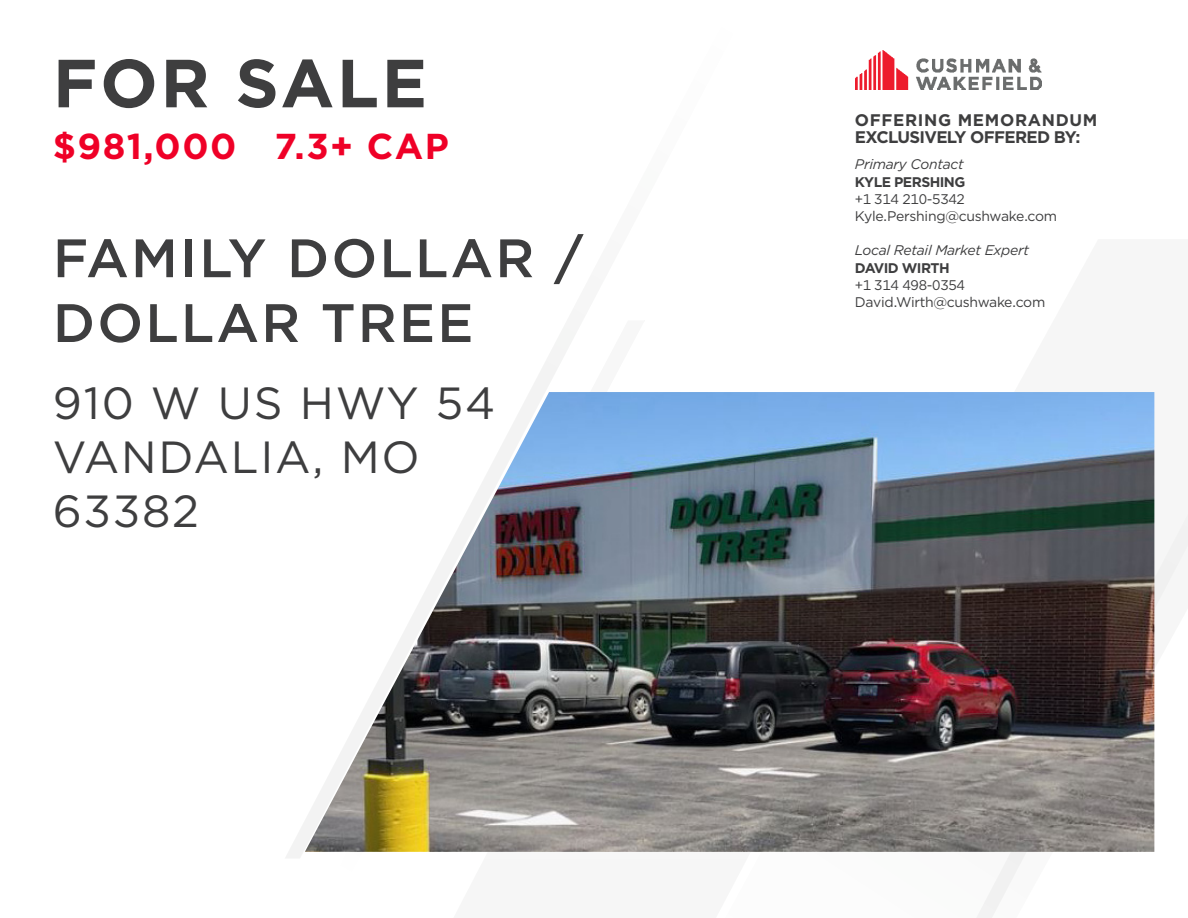
<style>
.page{position:relative;width:1188px;height:918px;background:#fff}
.page>*{position:absolute;margin:0;border:0;box-sizing:border-box;transform-origin:0 0}
.t1{font:700 67.95px "Gotham";letter-spacing:.04em;color:#3e3e3f}
.t2{font:500 54px/64.8px "Gotham";letter-spacing:.04em;color:#3e3e3f}
.t3{font:45px/54px "Gotham";letter-spacing:.04em;color:#3e3e3f}
.t4{font:700 36px "Gotham";letter-spacing:.04em;color:#ef0027}
.Body_Text{font:700 16.8px "Gotham";letter-spacing:-.04em;color:#3e3e3f}
.Body_Text-2{font:700 16.8px "Gotham";letter-spacing:.04em;color:#3e3e3f}
.Body_Text-3{font:13.95px/16.8px "Gotham";letter-spacing:-.02em;color:#3e3e3f}
.Body_Text-4{font:italic 13.95px "Gotham";letter-spacing:-.02em;color:#3e3e3f}
.s1{font-weight:700}
</style>
<div class="page">
<svg style="left:977px;top:392px;width:211px;height:526px"></svg>
<img style="left:752px;top:392px;width:402px;height:460px">
<img style="left:286px;top:326px;width:466px;height:532px">
<img style="left:855px;top:51px;width:187px;height:39px">
<p class="t1" style="left:53px;top:38px;width:376px">FOR SALE</p>
<p class="t4" style="left:53px;top:122px;width:397px">$981,000 7.3+ CAP</p>
<p class="t2" style="left:53px;top:225px;width:532px">FAMILY DOLLAR /<br>DOLLAR TREE</p>
<p class="t3" style="left:53px;top:375px;width:444px">910 W US HWY 54<br>VANDALIA, MO</p>
<p class="t3" style="left:53px;top:483px;width:148px">63382</p>
<p class="Body_Text-2" style="left:855px;top:109px;width:244px">OFFERING MEMORANDUM</p>
<p class="Body_Text" style="left:855px;top:126px;width:227px">EXCLUSIVELY OFFERED BY:</p>
<p class="Body_Text-4" style="left:855px;top:155px;width:110px">Primary Contact</p>
<p class="Body_Text-3" style="left:855px;top:174px;width:204px"><span class="s1">KYLE PERSHING<br></span>+1 314 210-5342<br>Kyle.Pershing@cushwake.com</p>
<p class="Body_Text-4" style="left:855px;top:241px;width:176px">Local Retail Market Expert</p>
<p class="Body_Text-3" style="left:855px;top:260px;width:192px"><span class="s1">DAVID WIRTH<br></span>+1 314 498-0354<br>David.Wirth@cushwake.com</p>
</div>
